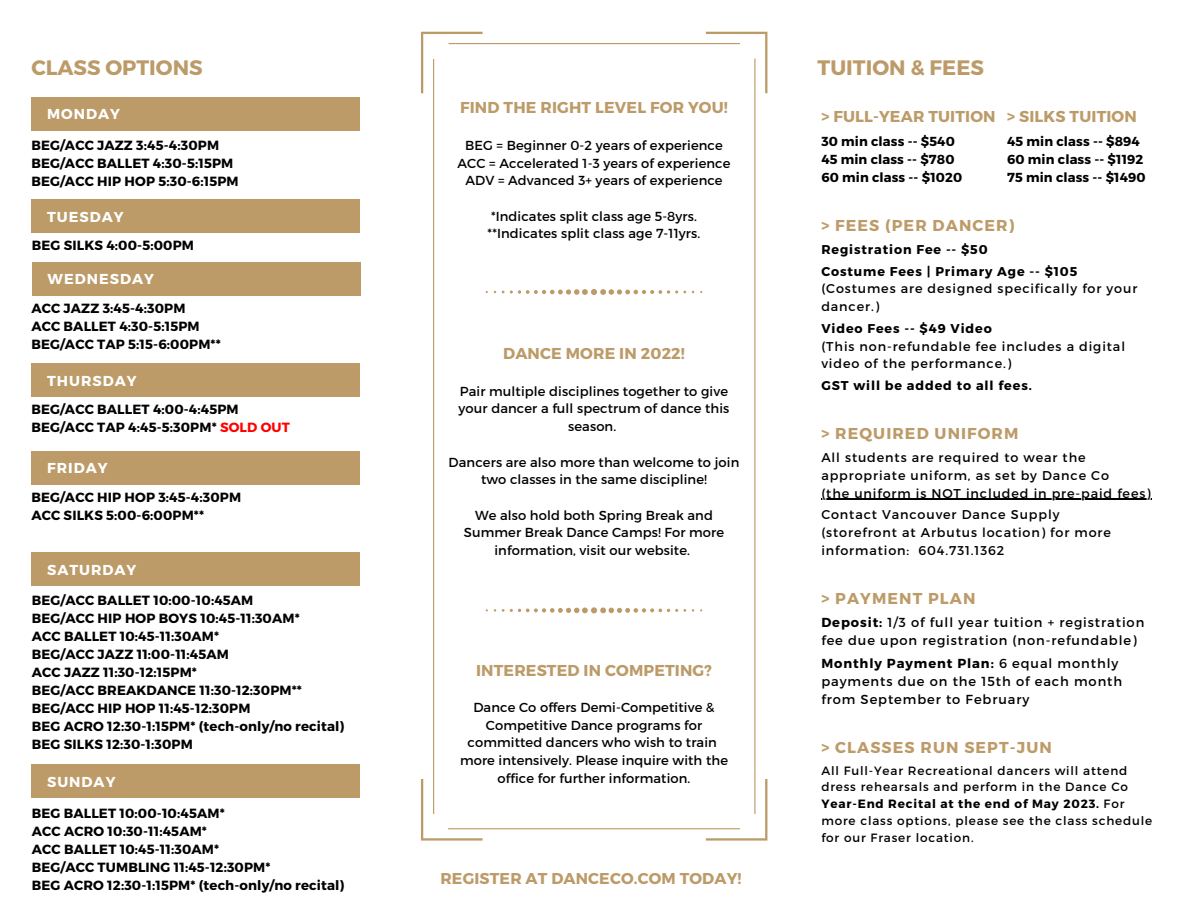
<style>
.page{position:relative;width:1188px;height:918px;background:#fff}
.page>*{position:absolute;margin:0;border:0;box-sizing:border-box;transform-origin:0 0}
.t1{font:700 20.85px "Montserrat";color:#bc9b69}
.t2{font:700 15.75px "Montserrat";letter-spacing:.01em;color:#bc9b69}
.t3{font:700 15.75px "Montserrat";letter-spacing:.07em;color:#bc9b69}
.t4{font:700 14.4px "Montserrat";letter-spacing:.07em;color:#fff}
.t5{font:700 13.35px/18px "Montserrat";letter-spacing:.01em;color:#000}
.t6{font:13.05px/17.7px "Montserrat";letter-spacing:.01em;color:#000;text-align:center}
.t7{font:13.05px/18.3px "Montserrat";letter-spacing:.07em;color:#000}
.t8{font:700 13.05px/18.3px "Montserrat";letter-spacing:.01em;color:#000}
.t9{font:12.75px/17.7px "Montserrat";letter-spacing:.07em;color:#000}
.t10{font:700 12.75px/21.8px "Montserrat";letter-spacing:.07em;color:#000}
.t11{font:12px/16.8px "Montserrat";letter-spacing:.07em;color:#000}
.s1{color:#f00}
.s2{font-weight:700}
</style>
<div class="page">
<div style="left:31px;top:97px;width:329px;height:33px;background:#bc9b69"></div>
<div style="left:31px;top:363px;width:329px;height:34px;background:#bc9b69"></div>
<div style="left:31px;top:451px;width:329px;height:33px;background:#bc9b69"></div>
<div style="left:32px;top:262px;width:328px;height:33px;background:#bc9b69"></div>
<div style="left:31px;top:552px;width:329px;height:34px;background:#bc9b69"></div>
<div style="left:31px;top:765px;width:329px;height:33px;background:#bc9b69"></div>
<div style="left:31px;top:199px;width:329px;height:33px;background:#bc9b69"></div>
<hr style="left:821px;top:498px;width:331px;height:2px;background:#000">
<svg style="left:421px;top:32px;width:346px;height:809px"></svg>
<svg style="left:486px;top:289px;width:216px;height:6px"></svg>
<svg style="left:486px;top:607px;width:216px;height:6px"></svg>
<h1 class="t1" style="left:31px;top:54px;width:173px">CLASS OPTIONS</h1>
<h1 class="t1" style="left:818px;top:54px;width:168px">TUITION &amp; FEES</h1>
<p class="t4" style="left:47px;top:105px;width:74px">MONDAY</p>
<p class="t5" style="left:31px;top:135px;width:209px">BEG/ACC JAZZ 3:45-4:30PM<br>BEG/ACC BALLET 4:30-5:15PM<br>BEG/ACC HIP HOP 5:30-6:15PM</p>
<p class="t4" style="left:47px;top:207px;width:78px">TUESDAY</p>
<p class="t5" style="left:32px;top:235px;width:164px">BEG SILKS 4:00-5:00PM</p>
<p class="t4" style="left:48px;top:270px;width:108px">WEDNESDAY</p>
<p class="t5" style="left:31px;top:298px;width:191px">ACC JAZZ 3:45-4:30PM<br>ACC BALLET 4:30-5:15PM<br>BEG/ACC TAP 5:15-6:00PM**</p>
<p class="t4" style="left:47px;top:371px;width:91px">THURSDAY</p>
<p class="t5" style="left:31px;top:400px;width:260px">BEG/ACC BALLET 4:00-4:45PM<br>BEG/ACC TAP 4:45-5:30PM* <span class="s1">SOLD OUT</span></p>
<p class="t4" style="left:47px;top:459px;width:62px">FRIDAY</p>
<p class="t5" style="left:31px;top:487px;width:211px">BEG/ACC HIP HOP 3:45-4:30PM<br>ACC SILKS 5:00-6:00PM**</p>
<p class="t4" style="left:47px;top:560px;width:91px">SATURDAY</p>
<p class="t5" style="left:32px;top:591px;width:314px">BEG/ACC BALLET 10:00-10:45AM<br>BEG/ACC HIP HOP BOYS 10:45-11:30AM*<br>ACC BALLET 10:45-11:30AM*<br>BEG/ACC JAZZ 11:00-11:45AM<br>ACC JAZZ 11:30-12:15PM*<br>BEG/ACC BREAKDANCE 11:30-12:30PM**<br>BEG/ACC HIP HOP 11:45-12:30PM<br>BEG ACRO 12:30-1:15PM* (tech-only/no recital)<br>BEG SILKS 12:30-1:30PM</p>
<p class="t4" style="left:47px;top:773px;width:70px">SUNDAY</p>
<p class="t5" style="left:32px;top:803px;width:314px">BEG BALLET 10:00-10:45AM*<br>ACC ACRO 10:30-11:45AM*<br>ACC BALLET 10:45-11:30AM*<br>BEG/ACC TUMBLING 11:45-12:30PM*<br>BEG ACRO 12:30-1:15PM* (tech-only/no recital)</p>
<p class="t2" style="left:460px;top:98px;width:269px">FIND THE RIGHT LEVEL FOR YOU!</p>
<p class="t6" style="left:458px;top:136px;width:274px">BEG = Beginner 0-2 years of experience<br>ACC = Accelerated 1-3 years of experience<br>ADV = Advanced 3+ years of experience</p>
<p class="t6" style="left:488px;top:207px;width:214px;text-align:left">*Indicates split class age 5-8yrs. **Indicates split class age 7-11yrs.</p>
<p class="t2" style="left:503px;top:343px;width:183px">DANCE MORE IN 2022!</p>
<p class="t6" style="left:459px;top:382px;width:272px">Pair multiple disciplines together to give your dancer a full spectrum of dance this season.</p>
<p class="t6" style="left:449px;top:452px;width:292px">Dancers are also more than welcome to join two classes in the same discipline!</p>
<p class="t6" style="left:464px;top:506px;width:262px">We also hold both Spring Break and<br>Summer Break Dance Camps! For more information, visit our website.</p>
<p class="t2" style="left:476px;top:660px;width:237px">INTERESTED IN COMPETING?</p>
<p class="t6" style="left:460px;top:698px;width:270px">Dance Co offers Demi-Competitive &amp; Competitive Dance programs for committed dancers who wish to train more intensively. Please inquire with the office for further information.</p>
<p class="t2" style="left:440px;top:868px;width:303px">REGISTER AT DANCECO.COM TODAY!</p>
<p class="t2" style="left:821px;top:106px;width:176px">&gt; FULL-YEAR TUITION</p>
<p class="t8" style="left:821px;top:131px;width:142px">30 min class -- $540<br>45 min class -- $780<br>60 min class -- $1020</p>
<p class="t2" style="left:1007px;top:106px;width:131px">&gt; SILKS TUITION</p>
<p class="t8" style="left:1007px;top:131px;width:140px">45 min class -- $894<br>60 min class -- $1192<br>75 min class -- $1490</p>
<p class="t3" style="left:821px;top:215px;width:195px">&gt; FEES (PER DANCER)</p>
<p class="t10" style="left:821px;top:238px;width:258px">Registration Fee -- $50<br>Costume Fees | Primary Age -- $105</p>
<p class="t9" style="left:821px;top:279px;width:318px">(Costumes are designed specifically for your dancer.)</p>
<p class="t10" style="left:821px;top:317px;width:172px">Video Fees -- $49 Video</p>
<p class="t9" style="left:821px;top:337px;width:305px">(This non-refundable fee includes a digital video of the performance.)</p>
<p class="t10" style="left:821px;top:374px;width:212px">GST will be added to all fees.</p>
<p class="t3" style="left:821px;top:423px;width:199px">&gt; REQUIRED UNIFORM</p>
<p class="t9" style="left:821px;top:448px;width:331px">All students are required to wear the appropriate uniform, as set by Dance Co<br>(the uniform is NOT included in pre-paid fees)</p>
<p class="t9" style="left:821px;top:505px;width:291px">Contact Vancouver Dance Supply (storefront at Arbutus location) for more information: 604.731.1362</p>
<p class="t3" style="left:821px;top:588px;width:156px">&gt; PAYMENT PLAN</p>
<p class="t7" style="left:821px;top:613px;width:325px"><span class="s2">Deposit:</span> 1/3 of full year tuition + registration fee due upon registration (non-refundable)</p>
<p class="t7" style="left:821px;top:653px;width:302px"><span class="s2">Monthly Payment Plan:</span> 6 equal monthly payments due on the 15th of each month from September to February</p>
<p class="t3" style="left:821px;top:737px;width:232px">&gt; CLASSES RUN SEPT-JUN</p>
<p class="t11" style="left:821px;top:761px;width:332px">All Full-Year Recreational dancers will attend dress rehearsals and perform in the Dance Co <span class="s2">Year-End Recital at the end of May 2023.</span> For more class options, please see the class schedule for our Fraser location.</p>
</div>
